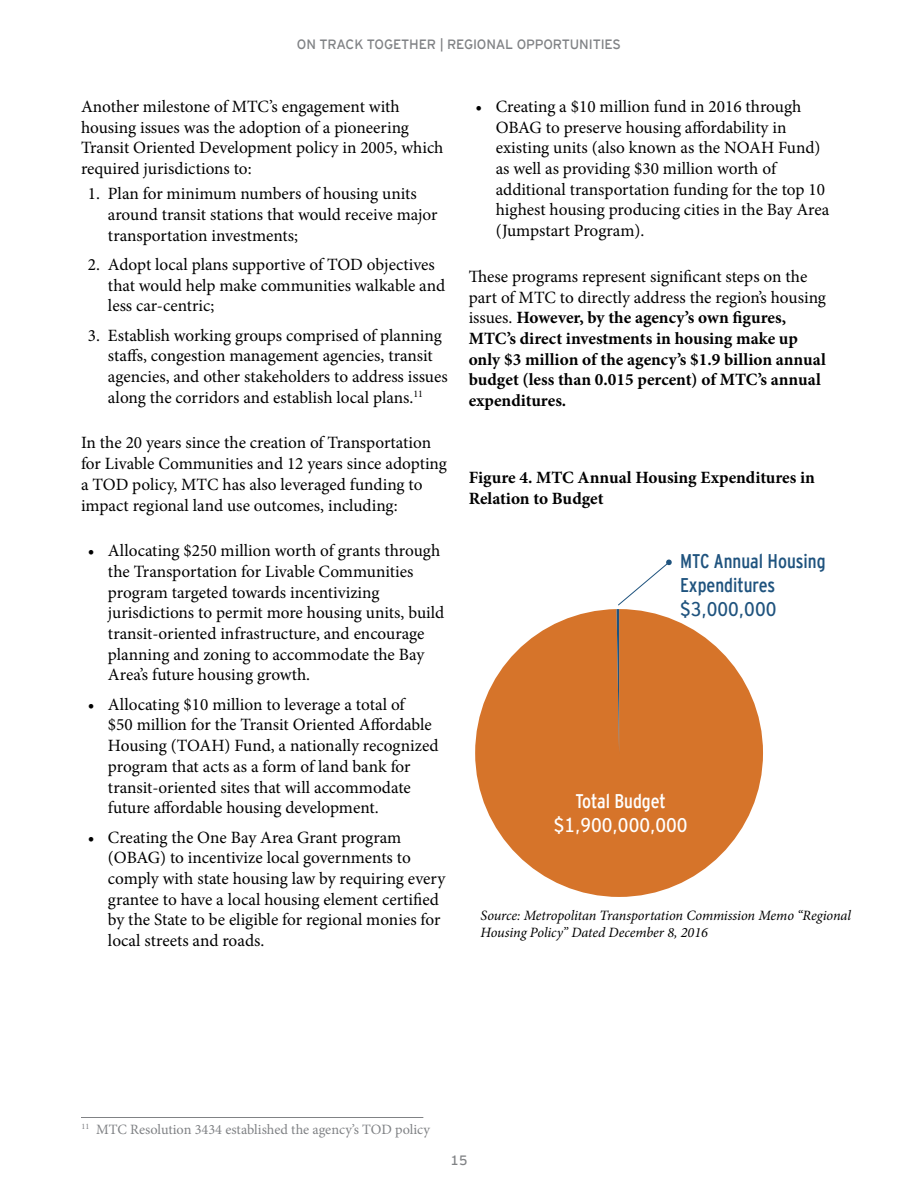
<style>
.page{position:relative;width:918px;height:1188px;background:#fff}
.page>*{position:absolute;margin:0;border:0;box-sizing:border-box;transform-origin:0 0}
.t1{font:19.8px/23.7px "Interstate Cond Mono";color:#000;text-align:center}
.t2{font:19.8px/23.7px "Interstate Cond Mono";color:#1f537e}
.t3{font:19.8px/23.7px "Interstate Cond Mono";color:#fff;text-align:center}
.t4{font:17.25px/20.7px "Minion Pro";color:#000}
.t5{font:700 17.25px/20.7px "Minion Pro";color:#000}
.t6{font:14.55px "Interstate Cond Mono";color:#000}
.t7{font:italic 14.25px/17.1px "Minion Pro";letter-spacing:-.01em;color:#000}
.t8{font:14.25px "Minion Pro";color:#808285}
.t9{font:13.5px "Interstate Mono";letter-spacing:-.01em;color:#808285}
.s1{font-family:"Myriad Pro"}
.s2{font-weight:400}
</style>
<div class="page">
<hr style="left:81px;top:1117px;width:342px;height:1px;background:#808285">
<div style="left:475px;top:609px;width:288px;height:288px;background:#d6742a;border-radius:144px"></div>
<svg style="left:617px;top:559px;width:55px;height:192px"></svg>
<p class="t9" style="left:297px;top:37px;width:326px">ON TRACK TOGETHER | REGIONAL OPPORTUNITIES</p>
<p class="t6" style="left:388px;top:37px;width:29px">20<span class="s1">%</span></p>
<p class="t1" style="left:688px;top:94px;width:102px">Above Mod (120<span class="s1">%</span>+ AMI)</p>
<p class="t1" style="left:433px;top:94px;width:179px">Low + Very Low-Income (&lt;80<span class="s1">%</span> AMI)</p>
<p class="t4" style="left:496px;top:96px;width:335px;text-indent:-20px">• Creating a $10 million fund in 2016 through OBAG to preserve housing affordability in existing units (also known as the NOAH Fund) as well as providing $30 million worth of additional transportation funding for the top 10 highest housing producing cities in the Bay Area (Jumpstart Program).</p>
<p class="t5" style="left:469px;top:266px;width:359px"><span class="s2">These programs represent significant steps on the part of MTC to directly address the region’s housing issues.</span> However, by the agency’s own figures, MTC’s direct investments in housing make up only $3 million of the agency’s $1.9 billion annual budget (less than 0.015 percent) of MTC’s annual expenditures.</p>
<p class="t4" style="left:81px;top:96px;width:364px">Another milestone of MTC’s engagement with housing issues was the adoption of a pioneering Transit Oriented Development policy in 2005, which required jurisdictions to:</p>
<p class="t4" style="left:108px;top:183px;width:331px;text-indent:-20px">1. Plan for minimum numbers of housing units around transit stations that would receive major transportation investments;</p>
<p class="t4" style="left:108px;top:254px;width:339px;text-indent:-20px">2. Adopt local plans supportive of TOD objectives that would help make communities walkable and less car-centric;</p>
<p class="t4" style="left:108px;top:325px;width:341px;text-indent:-20px">3. Establish working groups comprised of planning staffs, congestion management agencies, transit agencies, and other stakeholders to address issues along the corridors and establish local plans.<sup>11</sup></p>
<p class="t4" style="left:81px;top:433px;width:368px">In the 20 years since the creation of Transportation for Livable Communities and 12 years since adopting a TOD policy, MTC has also leveraged funding to impact regional land use outcomes, including:</p>
<p class="t4" style="left:108px;top:540px;width:338px;text-indent:-20px">• Allocating $250 million worth of grants through the Transportation for Livable Communities program targeted towards incentivizing jurisdictions to permit more housing units, build transit-oriented infrastructure, and encourage planning and zoning to accommodate the Bay Area’s future housing growth.</p>
<p class="t4" style="left:108px;top:694px;width:332px;text-indent:-20px">• Allocating $10 million to leverage a total of<br>$50 million for the Transit Oriented Affordable Housing (TOAH) Fund, a nationally recognized program that acts as a form of land bank for transit-oriented sites that will accommodate future affordable housing development.</p>
<p class="t4" style="left:108px;top:827px;width:339px;text-indent:-20px">• Creating the One Bay Area Grant program (OBAG) to incentivize local governments to comply with state housing law by requiring every grantee to have a local housing element certified by the State to be eligible for regional monies for local streets and roads.</p>
<p class="t1" style="left:487px;top:225px;width:119px">$220,000,000</p>
<p class="t1" style="left:523px;top:462px;width:44px">2012</p>
<p class="t1" style="left:706px;top:462px;width:44px">2016</p>
<p class="t5" style="left:469px;top:467px;width:348px">Figure 4. MTC Annual Housing Expenditures in<br>Relation to Budget</p>
<p class="t2" style="left:680px;top:550px;width:147px">MTC Annual Housing<br>Expenditures $3,000,000</p>
<p class="t3" style="left:554px;top:790px;width:135px">Total Budget $1,900,000,000</p>
<p class="t7" style="left:481px;top:907px;width:372px">Source: Metropolitan Transportation Commission Memo “Regional<br>Housing Policy” Dated December 8, 2016</p>
<p class="t8" style="left:82px;top:1120px;width:350px"><sup>11</sup> MTC Resolution 3434 established the agency’s TOD policy</p>
<p class="t9" style="left:451px;top:1152px;width:18px">15</p>
</div>
